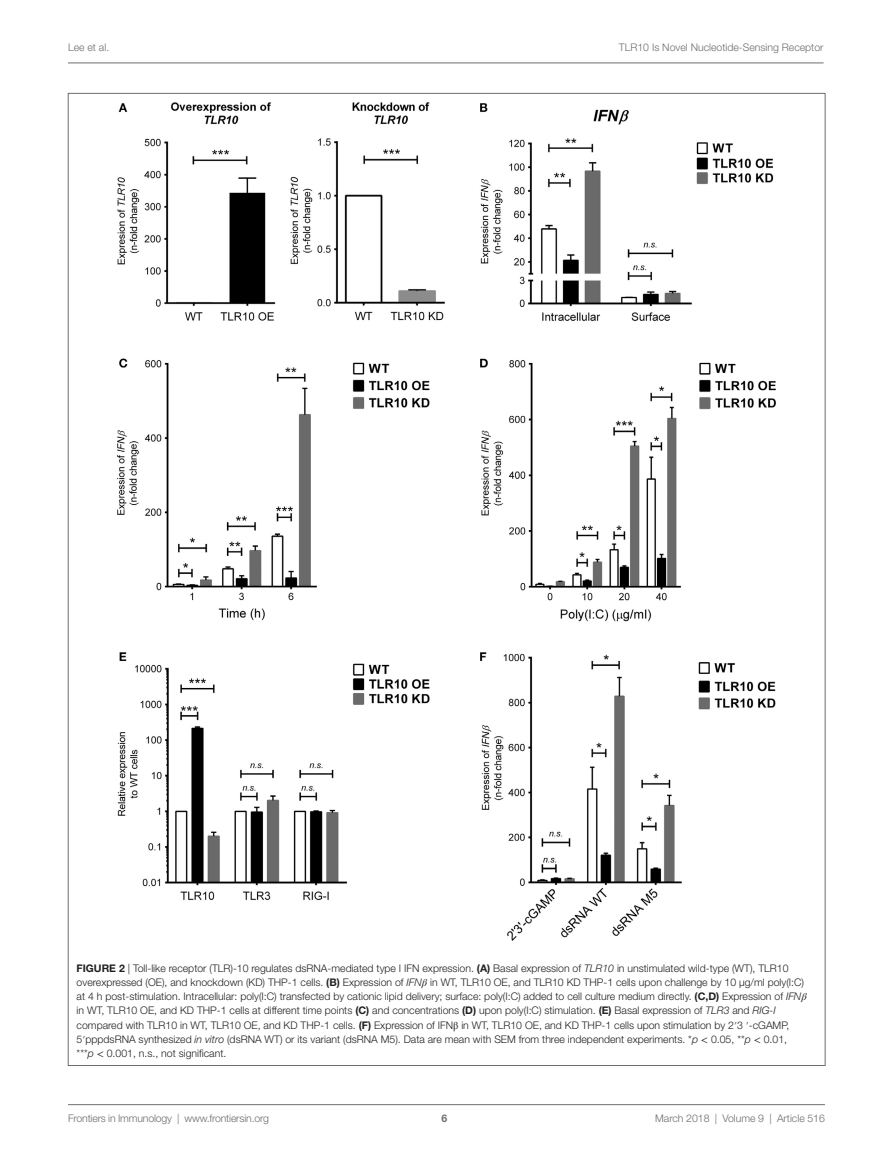
<style>
.page{position:relative;width:893px;height:1170px;background:#fff}
.page>*{position:absolute;margin:0;border:0;box-sizing:border-box;transform-origin:0 0}
.t1{font:300 10.5px/14.2px "Helvetica Neue LT Std";color:#231f20}
.t2{font:300 10.5px "Helvetica Neue LT Std";color:#6c6d70}
.t3{font:700 10.5px "Helvetica Neue LT Std";color:#6c6d70}
.s1{font-weight:700}
.s2{font-style:italic}
.s3{font-family:"STIX General";font-weight:400;font-style:italic}
.s4{font-family:"STIX General";font-weight:400}
</style>
<div class="page">
<img style="left:117px;top:102px;width:659px;height:839px">
<hr style="left:68px;top:63px;width:756px;height:1px;background:#6c6d70">
<hr style="left:68px;top:1104px;width:757px;height:1px;background:#6c6d70">
<p class="t2" style="left:68px;top:41px;width:43px">Lee et al.</p>
<p class="t2" style="left:619px;top:41px;width:206px">TLR10 Is Novel Nucleotide-Sensing Receptor</p>
<p class="t1" style="left:77px;top:960px;width:731px"><span class="s1">FIGURE 2</span> | Toll-like receptor (TLR)-10 regulates dsRNA-mediated type I IFN expression. <span class="s1">(A)</span> Basal expression of <span class="s2">TLR10</span> in unstimulated wild-type (WT), TLR10 overexpressed (OE), and knockdown (KD) THP-1 cells. <span class="s1">(B)</span> Expression of <span class="s2">IFN</span><span class="s3">β</span> in WT, TLR10 OE, and TLR10 KD THP-1 cells upon challenge by 10 µg/ml poly(I:C) at 4 h post-stimulation. Intracellular: poly(I:C) transfected by cationic lipid delivery; surface: poly(I:C) added to cell culture medium directly. <span class="s1">(C,D)</span> Expression of <span class="s2">IFN</span><span class="s3">β </span>in WT, TLR10 OE, and KD THP-1 cells at different time points <span class="s1">(C)</span> and concentrations <span class="s1">(D)</span> upon poly(I:C) stimulation. <span class="s1">(E)</span> Basal expression of <span class="s2">TLR3</span> and <span class="s2">RIG-I </span>compared with TLR10 in WT, TLR10 OE, and KD THP-1 cells. <span class="s1">(F)</span> Expression of IFN<span class="s4">β</span> in WT, TLR10 OE, and KD THP-1 cells upon stimulation by 2<span class="s4">′</span>3 <span class="s4">′</span>-cGAMP, 5<span class="s4">′</span>pppdsRNA synthesized <span class="s2">in vitro</span> (dsRNA WT) or its variant (dsRNA M5). Data are mean with SEM from three independent experiments. *<span class="s2">p</span> <span class="s4">&lt;</span> 0.05, **<span class="s2">p</span> <span class="s4">&lt;</span> 0.01, ***<span class="s2">p</span> <span class="s4">&lt;</span> 0.001, n.s., not significant.</p>
<p class="t2" style="left:68px;top:1111px;width:203px">Frontiers in Immunology | www.frontiersin.org</p>
<p class="t2" style="left:655px;top:1111px;width:171px">March 2018 | Volume 9 | Article 516</p>
<p class="t3" style="left:441px;top:1111px;width:7px">6</p>
</div>
